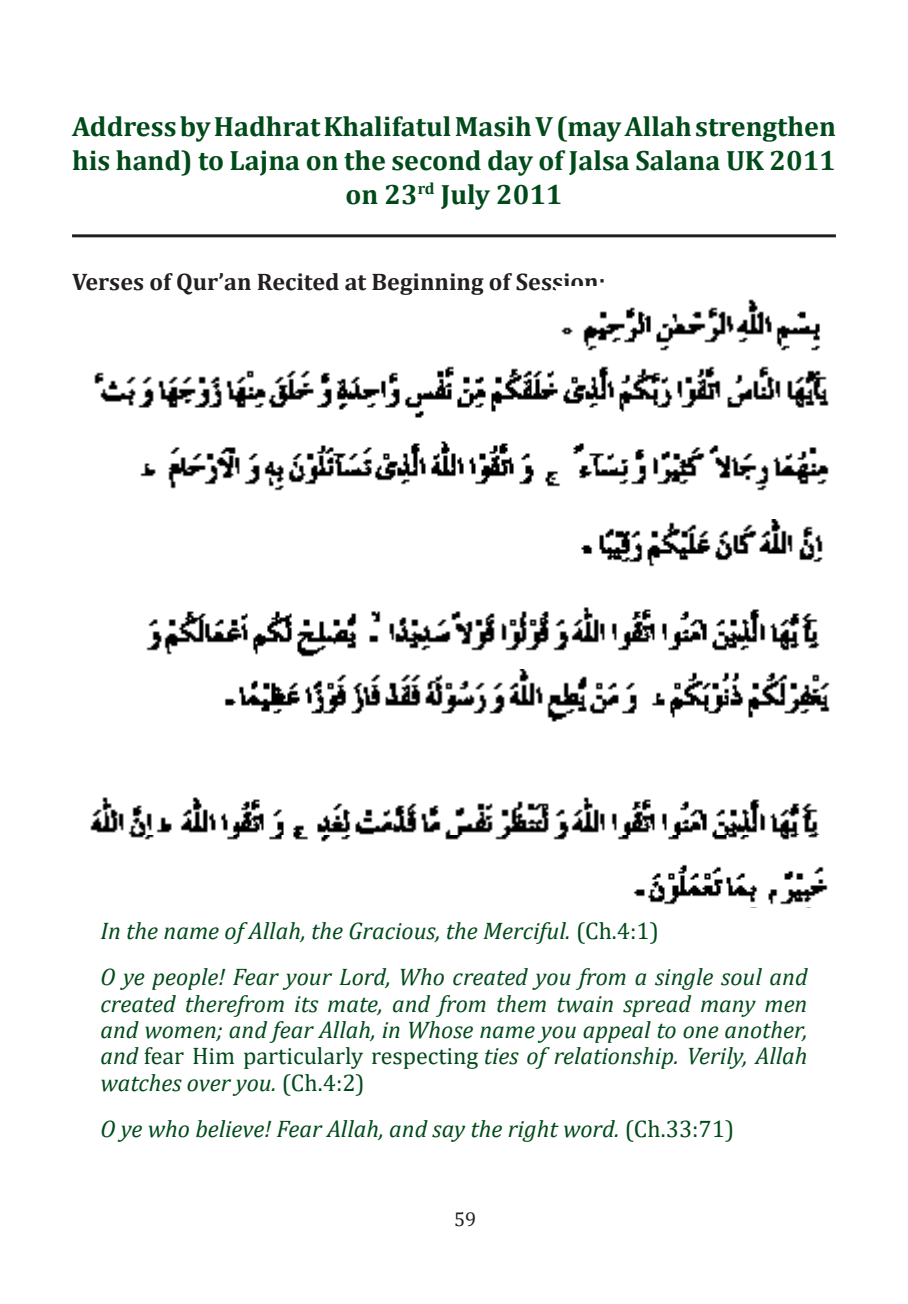
<style>
.page{position:relative;width:908px;height:1304px;background:#fff}
.page>*{position:absolute;margin:0;border:0;box-sizing:border-box;transform-origin:0 0}
.Plain_Text{font:700 28px/33.6px "Cambria";color:#004a1a;text-align:center}
.t1{font:italic 24px/26.4px "Cambria";color:#004a1a;text-align:justify}
.Plain_Text-2{font:700 24px "Cambria";color:#231f20}
.t2{font:20px "Cambria";color:#231f20}
.s1{font-style:normal}
</style>
<div class="page">
<hr style="left:72px;top:234px;width:763px;height:3px;background:#231f20">
<img style="left:90px;top:607px;width:740px;height:298px">
<img style="left:561px;top:299px;width:260px;height:52px">
<img style="left:94px;top:366px;width:735px;height:201px">
<p class="Plain_Text" style="left:72px;top:109px;width:765px">Address by Hadhrat Khalifatul Masih V (may Allah strengthen his hand) to Lajna on the second day of Jalsa Salana UK 2011 on 23<sup>rd</sup> July 2011</p>
<p class="Plain_Text-2" style="left:72px;top:265px;width:534px">Verses of Qur’an Recited at Beginning of Session:</p>
<p class="t1" style="left:100px;top:916px;width:560px">In the name of Allah, the Gracious, the Merciful. <span class="s1">(Ch.4:1)</span></p>
<p class="t1" style="left:100px;top:963px;width:708px">O ye people! Fear your Lord, Who created you from a single soul and created therefrom its mate, and from them twain spread many men and women; and fear Allah, in Whose name you appeal to one another, and <span class="s1">fear Him particularly respecting</span> ties of relationship. Verily, Allah watches over you. <span class="s1">(Ch.4:2)</span></p>
<p class="t1" style="left:100px;top:1115px;width:635px">O ye who believe! Fear Allah, and say the right word. <span class="s1">(Ch.33:71)</span></p>
<p class="t2" style="left:454px;top:1207px;width:24px">59</p>
</div>
